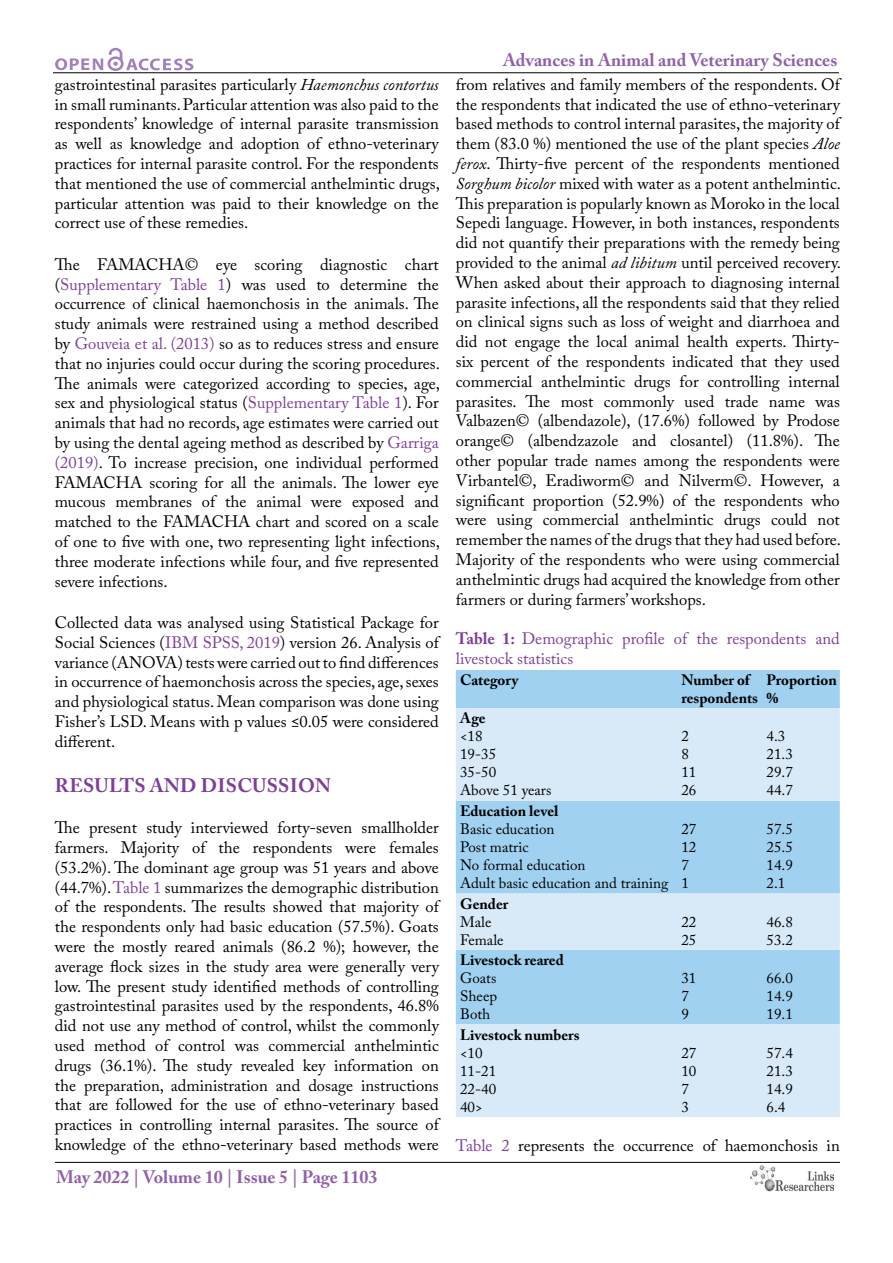
<style>
.page{position:relative;width:893px;height:1263px;background:#fff}
.page>*{position:absolute;margin:0;border:0;box-sizing:border-box;transform-origin:0 0}
.t1{font:700 19.5px "Adobe Caslon Pro";letter-spacing:.015em;color:#7f3f98}
.t2{font:700 18px "Adobe Caslon Pro";color:#9161a9}
.t3{font:16.5px/19.8px "Adobe Caslon Pro";color:#000;text-align:justify}
.t4{font:16.5px/19.8px "Adobe Caslon Pro";color:#7f3f98}
.t5{font:15px/18px "Adobe Caslon Pro";color:#000}
.t6{font:700 15px/18px "Adobe Caslon Pro";color:#000}
.s1{font-style:italic}
.s2{color:#7f3f98}
.s3{font-weight:700}
</style>
<div class="page">
<hr style="left:53px;top:72px;width:786px;height:1px;background:#000">
<hr style="left:55px;top:1162px;width:785px;height:1px;background:#000">
<svg style="left:55px;top:48px;width:138px;height:23px"></svg>
<img style="left:750px;top:1166px;width:83px;height:26px">
<div style="left:456px;top:670px;width:384px;height:38px;background:#a1d1f0"></div>
<svg style="left:456px;top:708px;width:384px;height:409px;fill:#d8eaf8"></svg>
<p class="t3" style="left:55px;top:74px;width:387px">gastrointestinal parasites particularly <span class="s1">Haemonchus contortus </span>in small ruminants. Particular attention was also paid to the respondents’ knowledge of internal parasite transmission as well as knowledge and adoption of ethno-veterinary practices for internal parasite control. For the respondents that mentioned the use of commercial anthelmintic drugs, particular attention was paid to their knowledge on the correct use of these remedies.</p>
<p class="t3" style="left:55px;top:254px;width:387px">The FAMACHA© eye scoring diagnostic chart (<span class="s2">Supplementary Table 1</span>) was used to determine the occurrence of clinical haemonchosis in the animals. The study animals were restrained using a method described by <span class="s2">Gouveia et al. (2013)</span> so as to reduces stress and ensure that no injuries could occur during the scoring procedures.<br>The animals were categorized according to species, age, sex and physiological status (<span class="s2">Supplementary Table 1</span>). For animals that had no records, age estimates were carried out by using the dental ageing method as described by <span class="s2">Garriga (2019)</span>. To increase precision, one individual performed FAMACHA scoring for all the animals. The lower eye mucous membranes of the animal were exposed and matched to the FAMACHA chart and scored on a scale of one to five with one, two representing light infections, three moderate infections while four, and five represented severe infections.</p>
<p class="t3" style="left:55px;top:612px;width:385px">Collected data was analysed using Statistical Package for Social Sciences (<span class="s2">IBM SPSS, 2019</span>) version 26. Analysis of variance (ANOVA) tests were carried out to find differences in occurrence of haemonchosis across the species, age, sexes and physiological status. Mean comparison was done using Fisher’s LSD. Means with p values ≤0.05 were considered different.</p>
<p class="t1" style="left:55px;top:774px;width:14px">Res</p>
<p class="t1" style="left:94px;top:774px;width:119px">ults and Dis</p>
<p class="t1" style="left:237px;top:774px;width:95px">cussi on</p>
<p class="t3" style="left:55px;top:818px;width:385px">The present study interviewed forty-seven smallholder farmers. Majority of the respondents were females (53.2%). The dominant age group was 51 years and above (44.7%). <span class="s2">Table 1</span> summarizes the demographic distribution of the respondents. The results showed that majority of the respondents only had basic education (57.5%). Goats were the mostly reared animals (86.2 %); however, the average flock sizes in the study area were generally very low. The present study identified methods of controlling gastrointestinal parasites used by the respondents, 46.8% did not use any method of control, whilst the commonly used method of control was commercial anthelmintic drugs (36.1%). The study revealed key information on the preparation, administration and dosage instructions that are followed for the use of ethno-veterinary based practices in controlling internal parasites. The source of knowledge of the ethno-veterinary based methods were</p>
<p class="t2" style="left:56px;top:1166px;width:323px">May 2022 | Volume 10 | Issue 5 | Page 1103</p>
<p class="t2" style="left:503px;top:50px;width:336px">Advances in Animal and Veterinary Sciences</p>
<p class="t3" style="left:456px;top:74px;width:387px">from relatives and family members of the respondents. Of the respondents that indicated the use of ethno-veterinary based methods to control internal parasites, the majority of them (83.0 %) mentioned the use of the plant species <span class="s1">Aloe ferox</span>. Thirty-five percent of the respondents mentioned <span class="s1">Sorghum bicolor</span> mixed with water as a potent anthelmintic.<br>This preparation is popularly known as Moroko in the local Sepedi language. However, in both instances, respondents did not quantify their preparations with the remedy being provided to the animal <span class="s1">ad libitum</span> until perceived recovery.<br>When asked about their approach to diagnosing internal parasite infections, all the respondents said that they relied on clinical signs such as loss of weight and diarrhoea and did not engage the local animal health experts. Thirty&shy;six percent of the respondents indicated that they used commercial anthelmintic drugs for controlling internal parasites. The most commonly used trade name was Valbazen© (albendazole), (17.6%) followed by Prodose orange© (albendzazole and closantel) (11.8%). The other popular trade names among the respondents were Virbantel©, Eradiworm© and Nilverm©. However, a significant proportion (52.9%) of the respondents who were using commercial anthelmintic drugs could not remember the names of the drugs that they had used before.<br>Majority of the respondents who were using commercial anthelmintic drugs had acquired the knowledge from other farmers or during farmers’ workshops.</p>
<p class="t4" style="left:456px;top:629px;width:385px"><span class="s3">Table 1:</span> Demographic profile of the respondents and livestock statistics</p>
<p class="t6" style="left:460px;top:671px;width:60px">Category</p>
<p class="t6" style="left:681px;top:671px;width:78px">Number of respondents</p>
<p class="t6" style="left:766px;top:671px;width:72px">Proportion %</p>
<p class="t6" style="left:460px;top:709px;width:27px">Age</p>
<p class="t5" style="left:460px;top:727px;width:93px">&lt;18<br>19-35<br>35-50<br>Above 51 years</p>
<p class="t5" style="left:681px;top:727px;width:16px">2<br>8<br>11<br>26</p>
<p class="t5" style="left:766px;top:727px;width:28px">4.3<br>21.3<br>29.7<br>44.7</p>
<p class="t6" style="left:460px;top:802px;width:100px">Education level</p>
<p class="t5" style="left:460px;top:820px;width:210px">Basic education<br>Post matric<br>No formal education<br>Adult basic education and training</p>
<p class="t5" style="left:681px;top:820px;width:16px">27<br>12<br>7<br>1</p>
<p class="t5" style="left:766px;top:820px;width:28px;text-align:justify">57.5<br>25.5<br>14.9<br>2.1</p>
<p class="t6" style="left:460px;top:895px;width:50px">Gender</p>
<p class="t5" style="left:460px;top:913px;width:45px">Male<br>Female</p>
<p class="t5" style="left:681px;top:913px;width:16px">22<br>25</p>
<p class="t5" style="left:766px;top:913px;width:28px">46.8<br>53.2</p>
<p class="t6" style="left:460px;top:951px;width:105px">Livestock reared</p>
<p class="t5" style="left:460px;top:969px;width:39px;text-align:justify">Goats Sheep Both</p>
<p class="t5" style="left:681px;top:969px;width:16px">31<br>7<br>9</p>
<p class="t5" style="left:766px;top:969px;width:28px;text-align:justify">66.0<br>14.9<br>19.1</p>
<p class="t6" style="left:460px;top:1025px;width:121px">Livestock numbers</p>
<p class="t5" style="left:460px;top:1043px;width:38px">&lt;10<br>11-21<br>22-40<br>40&gt;</p>
<p class="t5" style="left:681px;top:1043px;width:16px">27<br>10<br>7<br>3</p>
<p class="t5" style="left:766px;top:1043px;width:28px;text-align:justify">57.4<br>21.3<br>14.9<br>6.4</p>
<p class="t3" style="left:456px;top:1135px;width:385px"><span class="s2">Table 2</span> represents the occurrence of haemonchosis in</p>
</div>
